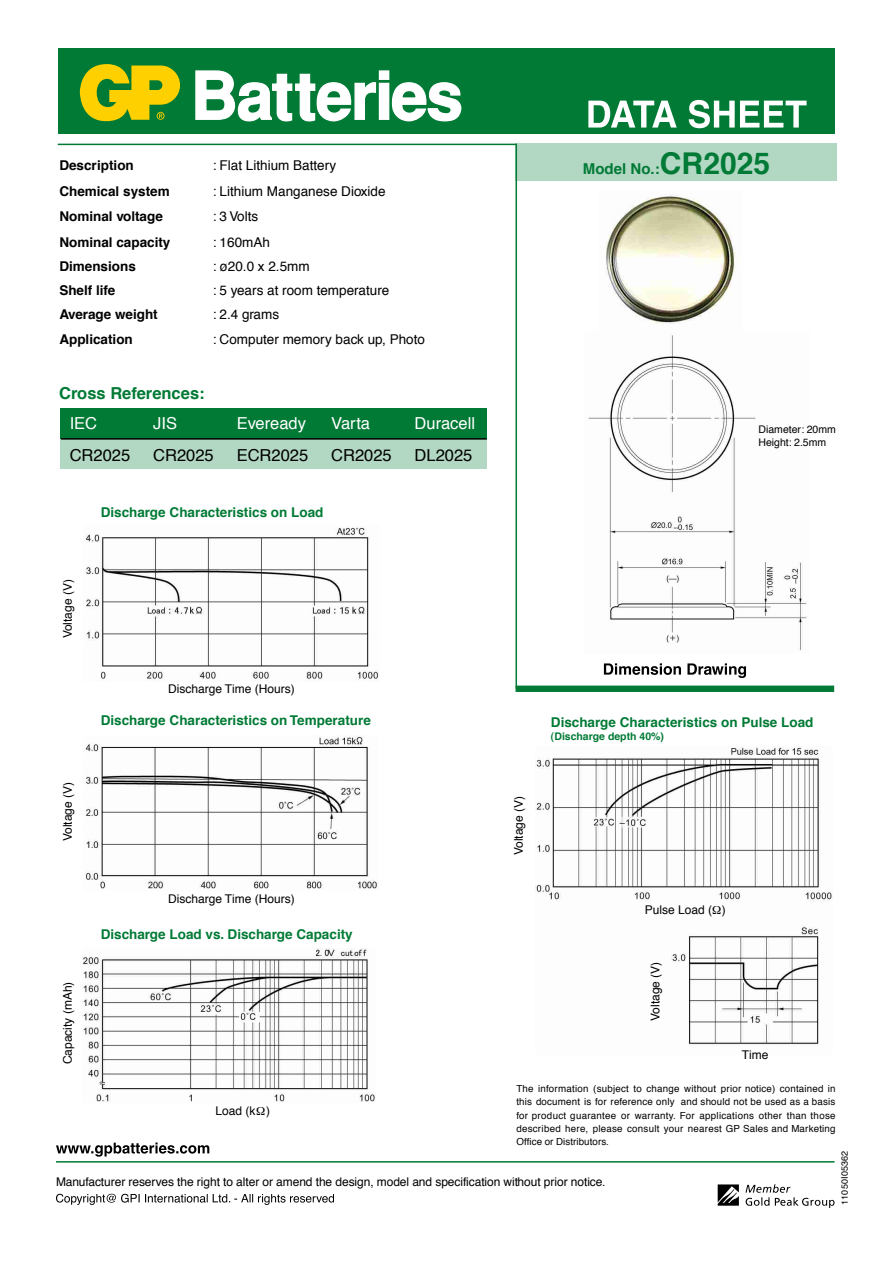
<style>
.page{position:relative;width:893px;height:1262px;background:#fff}
.page>*{position:absolute;margin:0;border:0;box-sizing:border-box;transform-origin:0 0}
.t1{font:16.5px "Helvetica";color:#000}
.t2{font:16.5px "Helvetica";color:#fff}
.t3{font:700 16.5px "Helvetica";color:#007a35}
.t4{font:700 15px "Helvetica";color:#007a35}
.t5{font:700 13.5px "Helvetica";color:#007a35}
.t6{font:13.5px "Helvetica";color:#000}
.t7{font:700 13.5px "Helvetica";color:#000}
.t8{font:12px "Helvetica";color:#000}
.t9{font:10.5px/12.6px "Helvetica";color:#000}
.t10{font:700 10.5px "Helvetica";color:#007a35}
.t11{font:9.75px/13.2px "Helvetica";letter-spacing:.02em;color:#000;text-align:justify}
.t12{font:9px "Helvetica";letter-spacing:.02em;color:#000}
.s1{font-size:30px}
</style>
<div class="page">
<img style="left:588px;top:335px;width:219px;height:316px">
<svg style="left:604px;top:663px;width:77px;height:12px"></svg>
<svg style="left:687px;top:663px;width:59px;height:15px"></svg>
<div style="left:515px;top:144px;width:322px;height:37px;background:#b2d7c2"></div>
<img style="left:605px;top:195px;width:134px;height:130px">
<div style="left:515px;top:685px;width:319px;height:7px;background:#007a35"></div>
<hr style="left:515px;top:144px;width:2px;height:544px;background:#007a35">
<hr style="left:56px;top:1161px;width:778px;height:1px;background:#007a35">
<hr style="left:58px;top:144px;width:459px;height:1px;background:#007a35">
<img style="left:535px;top:747px;width:297px;height:298px">
<img style="left:85px;top:527px;width:293px;height:153px">
<img style="left:85px;top:736px;width:293px;height:153px">
<img style="left:82px;top:948px;width:293px;height:154px">
<div style="left:58px;top:48px;width:776px;height:85px;background:#007a35"></div>
<svg style="left:588px;top:101px;width:88px;height:27px"></svg>
<svg style="left:688px;top:100px;width:46px;height:28px"></svg>
<svg style="left:740px;top:101px;width:66px;height:27px"></svg>
<svg style="left:195px;top:70px;width:267px;height:52px"></svg>
<svg style="left:80px;top:64px;width:100px;height:57px"></svg>
<svg style="left:56px;top:1142px;width:153px;height:14px"></svg>
<svg style="left:717px;top:1184px;width:21px;height:21px"></svg>
<svg style="left:745px;top:1184px;width:89px;height:24px"></svg>
<svg style="left:56px;top:1193px;width:278px;height:11px"></svg>
<div style="left:61px;top:438px;width:426px;height:30px;background:#b2d7c2"></div>
<div style="left:61px;top:408px;width:426px;height:30px;background:#007a35"></div>
<hr style="left:61px;top:438px;width:426px;height:1px;background:#000">
<svg style="left:712px;top:906px;width:8px;height:8px"></svg>
<h3 class="t7" style="left:59px;top:160px;width:76px">Description</h3>
<h3 class="t6" style="left:213px;top:160px;width:125px">: Flat Lithium Battery</h3>
<h2 class="t4" style="left:583px;top:163px;width:189px">Model No.:<span class="s1">CR2025</span></h2>
<h3 class="t7" style="left:59px;top:186px;width:112px">Chemical system</h3>
<h3 class="t6" style="left:213px;top:186px;width:174px">: Lithium Manganese Dioxide</h3>
<h3 class="t7" style="left:59px;top:211px;width:105px">Nominal voltage</h3>
<h3 class="t6" style="left:213px;top:211px;width:47px">: 3 Volts</h3>
<h3 class="t7" style="left:59px;top:237px;width:113px">Nominal capacity</h3>
<h3 class="t6" style="left:213px;top:237px;width:59px">: 160mAh</h3>
<h3 class="t7" style="left:59px;top:261px;width:78px">Dimensions</h3>
<h3 class="t6" style="left:213px;top:261px;width:98px">: ø20.0 x 2.5mm</h3>
<h3 class="t7" style="left:59px;top:285px;width:58px">Shelf life</h3>
<h3 class="t6" style="left:213px;top:285px;width:178px">: 5 years at room temperature</h3>
<h3 class="t7" style="left:59px;top:309px;width:100px">Average weight</h3>
<h3 class="t6" style="left:213px;top:309px;width:68px">: 2.4 grams</h3>
<h3 class="t7" style="left:59px;top:334px;width:75px">Application</h3>
<h3 class="t6" style="left:213px;top:334px;width:214px">: Computer memory back up, Photo</h3>
<h1 class="t3" style="left:59px;top:386px;width:147px">Cross References:</h1>
<h1 class="t2" style="left:70px;top:417px;width:29px">IEC</h1>
<h1 class="t2" style="left:237px;top:417px;width:71px">Eveready</h1>
<h1 class="t1" style="left:70px;top:448px;width:62px">CR2025</h1>
<h1 class="t1" style="left:237px;top:448px;width:73px">ECR2025</h1>
<h1 class="t2" style="left:153px;top:417px;width:25px">JIS</h1>
<h1 class="t1" style="left:153px;top:448px;width:62px">CR2025</h1>
<h1 class="t2" style="left:331px;top:417px;width:40px">Varta</h1>
<h1 class="t1" style="left:331px;top:448px;width:62px">CR2025</h1>
<h3 class="t5" style="left:101px;top:507px;width:224px">Discharge Characteristics on Load</h3>
<p class="t8" style="left:63px;top:638px;width:60px;rotate:-90deg">Voltage (V)</p>
<p class="t8" style="left:168px;top:684px;width:128px">Discharge Time (Hours)</p>
<p class="t8" style="left:63px;top:840px;width:60px;rotate:-90deg">Voltage (V)</p>
<p class="t8" style="left:63px;top:1064px;width:84px;rotate:-90deg">Capacity (mAh)</p>
<h3 class="t5" style="left:101px;top:715px;width:272px">Discharge Characteristics on Temperature</h3>
<p class="t8" style="left:168px;top:893px;width:128px">Discharge Time (Hours)</p>
<h3 class="t5" style="left:101px;top:929px;width:253px">Discharge Load vs. Discharge Capacity</h3>
<p class="t8" style="left:215px;top:1106px;width:56px">Load (k )</p>
<h1 class="t2" style="left:414px;top:417px;width:62px">Duracell</h1>
<h1 class="t1" style="left:414px;top:448px;width:59px">DL2025</h1>
<p class="t9" style="left:758px;top:424px;width:79px">Diameter: 20mm<br>Height: 2.5mm</p>
<p class="t8" style="left:514px;top:854px;width:60px;rotate:-90deg">Voltage (V)</p>
<h3 class="t5" style="left:551px;top:717px;width:264px">Discharge Characteristics on Pulse Load</h3>
<p class="t10" style="left:551px;top:732px;width:115px">(Discharge depth 40%)</p>
<p class="t8" style="left:644px;top:905px;width:83px">Pulse Load ( )</p>
<p class="t8" style="left:650px;top:1020px;width:60px;rotate:-90deg">Voltage (V)</p>
<p class="t8" style="left:742px;top:1050px;width:28px">Time</p>
<p class="t11" style="left:516px;top:1083px;width:321px">The information (subject to change without prior notice) contained in this document is for reference only and should not be used as a basis for product guarantee or warranty. For applications other than those described here, please consult your nearest GP Sales and Marketing Office or Distributors.</p>
<p class="t8" style="left:56px;top:1177px;width:551px">Manufacturer reserves the right to alter or amend the design, model and specification without prior notice.</p>
<p class="t12" style="left:841px;top:1205px;width:56px;rotate:-90deg">11050I05362</p>
</div>
